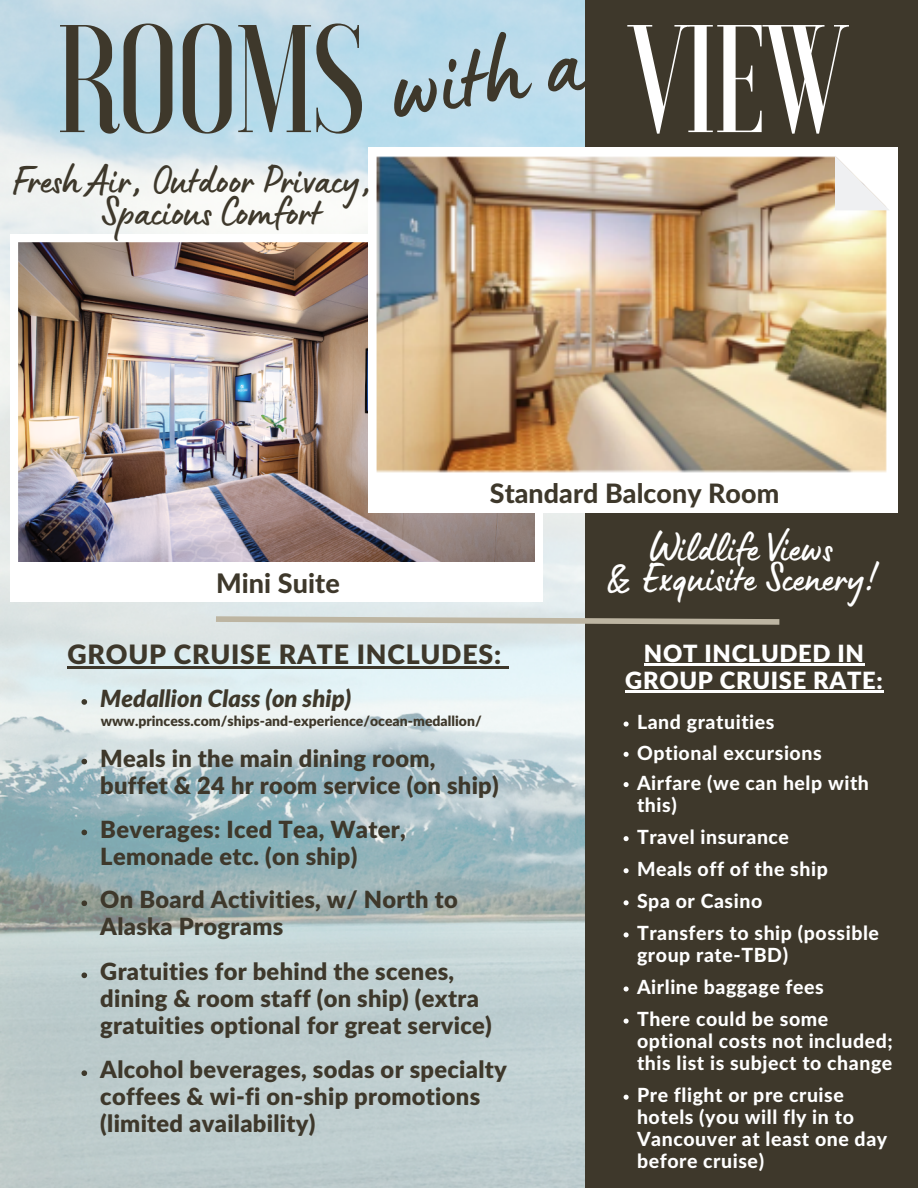
<style>
.page{position:relative;width:918px;height:1188px;background:#fff}
.page>*{position:absolute;margin:0;border:0;box-sizing:border-box;transform-origin:0 0}
.t1{font:500 153px "Voga";letter-spacing:-.03em;color:#3e382b}
.t2{font:500 153px "Voga";color:#fff}
.t3{font:98.4px "Lumios Marker";color:#3e382b}
.t4{font:42.15px/31.5px "Lumios Marker";letter-spacing:.005em;color:#3e382b}
.t5{font:42.15px/30.3px "Lumios Marker";letter-spacing:.005em;color:#fff;text-align:center}
.t6{font:800 27px "Lato Latin";letter-spacing:.005em;color:#3e382b}
.t7{font:800 26.85px "Lato Latin";letter-spacing:.005em;color:#3e382b}
.t8{font:900 26.7px "Lato Latin";letter-spacing:.03em;color:#3e382b}
.t9{font:900 23.7px/27px "Lato Latin";letter-spacing:.01em;color:#3e382b}
.t10{font:900 23.7px/26.5px "Lato Latin";letter-spacing:.03em;color:#fff;text-align:center}
.t11{font:italic 900 23.7px "Lato";letter-spacing:.005em;color:#3e382b}
.t12{font:800 19.5px/32.1px "Lato Latin";letter-spacing:.03em;color:#fff}
.t13{font:900 13.95px "Lato Latin";letter-spacing:.005em;color:#3e382b}
</style>
<div class="page">
<img style="left:0;top:0;width:585px;height:1188px">
<hr style="left:68px;top:667px;width:434px;height:2px;background:#3e382b">
<svg style="left:502px;top:667px;width:7px;height:2px"></svg>
<svg style="left:81px;top:699px;width:6px;height:6px"></svg>
<svg style="left:81px;top:759px;width:6px;height:5px"></svg>
<svg style="left:81px;top:830px;width:6px;height:5px"></svg>
<svg style="left:81px;top:901px;width:6px;height:5px"></svg>
<svg style="left:81px;top:973px;width:6px;height:5px"></svg>
<svg style="left:81px;top:1070px;width:6px;height:6px"></svg>
<div style="left:585px;top:0;width:333px;height:1188px;background:#3e382b"></div>
<hr style="left:644px;top:664px;width:221px;height:2px;background:#fff">
<hr style="left:625px;top:690px;width:259px;height:3px;background:#fff">
<svg style="left:624px;top:722px;width:5px;height:5px"></svg>
<svg style="left:624px;top:752px;width:5px;height:5px"></svg>
<svg style="left:624px;top:782px;width:5px;height:5px"></svg>
<svg style="left:624px;top:836px;width:5px;height:5px"></svg>
<svg style="left:624px;top:868px;width:5px;height:5px"></svg>
<svg style="left:624px;top:900px;width:5px;height:5px"></svg>
<svg style="left:624px;top:932px;width:5px;height:5px"></svg>
<svg style="left:624px;top:986px;width:5px;height:6px"></svg>
<svg style="left:624px;top:1019px;width:5px;height:5px"></svg>
<svg style="left:624px;top:1095px;width:5px;height:5px"></svg>
<div style="left:10px;top:234px;width:533px;height:368px;background:#fff"></div>
<img style="left:18px;top:242px;width:517px;height:320px">
<div style="left:369px;top:148px;width:529px;height:365px;background:#fff"></div>
<img style="left:377px;top:156px;width:510px;height:317px">
<svg style="left:835px;top:156px;width:54px;height:54px"></svg>
<svg style="left:210px;top:613px;width:570px;height:15px"></svg>
<h3 class="t1" style="left:55px;top:3px;width:312px">ROOMS</h3>
<h5 class="t3" style="left:383px;top:59px;width:198px;rotate:-9deg">with a</h5>
<p class="t2" style="left:627px;top:3px;width:222px">VIEW</p>
<p class="t4" style="left:100px;top:172px;width:272px;text-indent:-88px">Fresh Air, Outdoor Privacy,<br>Spacious Comfort</p>
<h3 class="t6" style="left:216px;top:571px;width:125px">Mini Suite</h3>
<h1 class="t7" style="left:490px;top:482px;width:291px">Standard Balcony Room</h1>
<h5 class="t5" style="left:606px;top:540px;width:272px">Wildlife Views<br>&amp; Exquisite Scenery!</h5>
<p class="t8" style="left:68px;top:643px;width:435px">GROUP CRUISE RATE INCLUDES:</p>
<p class="t11" style="left:100px;top:688px;width:252px">Medallion Class (on ship)</p>
<p class="t13" style="left:101px;top:715px;width:383px">www.princess.com/ships-and-experience/ocean-medallion/</p>
<p class="t9" style="left:100px;top:746px;width:400px">Meals in the main dining room, buffet &amp; 24 hr room service (on ship)</p>
<p class="t9" style="left:100px;top:817px;width:307px">Beverages: Iced Tea, Water,<br>Lemonade etc. (on ship)</p>
<p class="t9" style="left:100px;top:888px;width:359px">On Board Activities, w/ North to<br>Alaska Programs</p>
<p class="t9" style="left:100px;top:960px;width:393px">Gratuities for behind the scenes, dining &amp; room staff (on ship) (extra gratuities optional for great service)</p>
<p class="t9" style="left:100px;top:1058px;width:408px">Alcohol beverages, sodas or specialty coffees &amp; wi-fi on-ship promotions (limited availability)</p>
<p class="t10" style="left:625px;top:642px;width:259px">NOT INCLUDED IN<br>GROUP CRUISE RATE:</p>
<p class="t12" style="left:637px;top:708px;width:233px;line-height:30.3px">Land gratuities<br>Optional excursions<br>Airfare (we can help with</p>
<p class="t12" style="left:637px;top:790px;width:244px">this)<br>Travel insurance<br>Meals off of the ship<br>Spa or Casino<br>Transfers to ship (possible</p>
<p class="t12" style="left:637px;top:940px;width:193px">group rate-TBD)<br>Airline baggage fees<br>There could be some</p>
<p class="t12" style="left:637px;top:1031px;width:257px;line-height:22px">optional costs not included; this list is subject to change</p>
<p class="t12" style="left:637px;top:1085px;width:252px;line-height:22px">Pre flight or pre cruise hotels (you will fly in to<br>Vancouver at least one day before cruise)</p>
</div>
